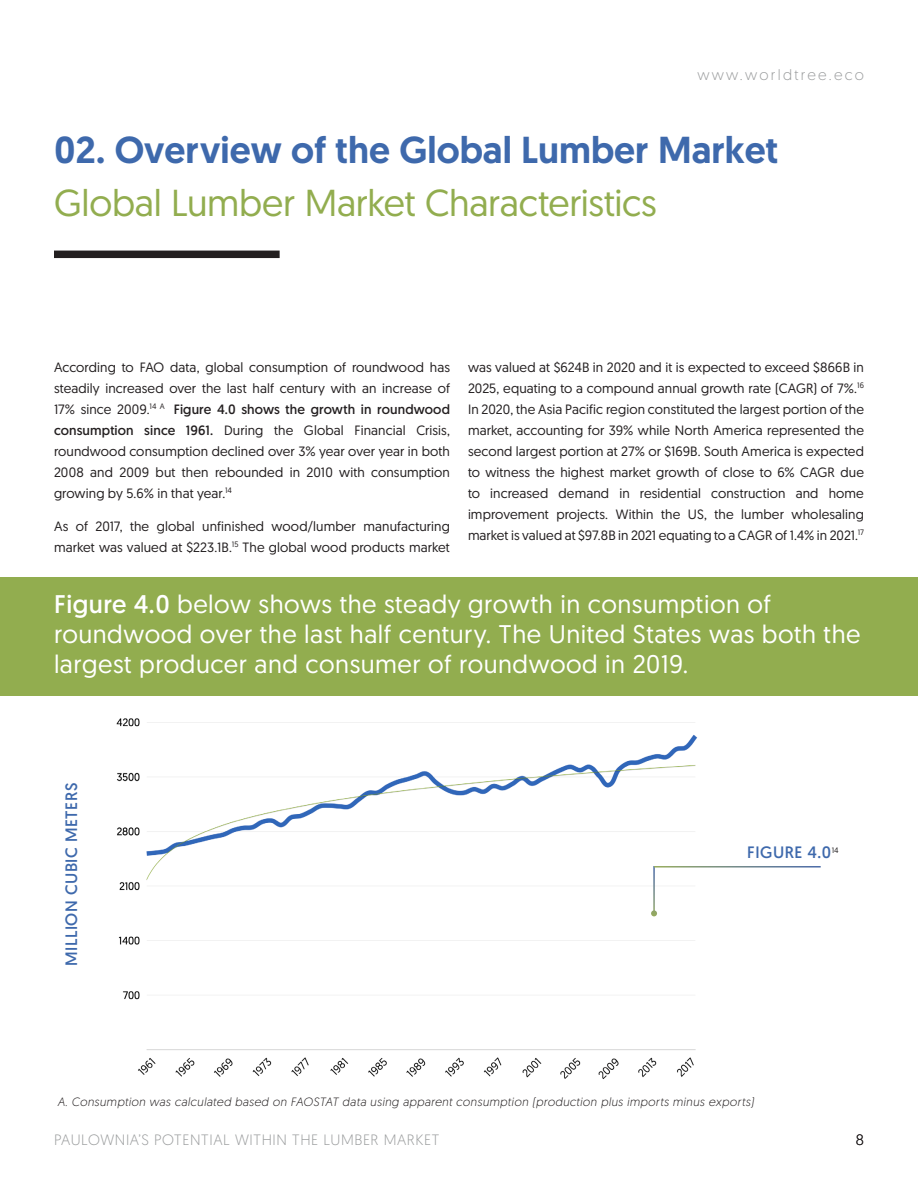
<style>
.page{position:relative;width:918px;height:1188px;background:#fff}
.page>*{position:absolute;margin:0;border:0;box-sizing:border-box;transform-origin:0 0}
.Paragraph_Style_1{font:500 37.5px "Geomanist";color:#3e69ac}
.Headline_27_25_Left{font:37.5px "Geomanist";letter-spacing:-.005em;color:#92ad4f}
.body-copy-2{font:25.5px/30px "Geomanist";letter-spacing:.02em;color:#fff}
.lmwp-sub-sub-heading{font:16.5px "Geomanist";letter-spacing:.03em;color:#3e69ac}
.t1{font:300 15px "Geomanist";letter-spacing:.04em;color:#9b9d9e}
.t2{font:300 15px "Geomanist";letter-spacing:.15em;color:#9b9d9e}
.t3{font:300 15px "Geomanist";color:#231f20}
.body-copy-1{font:13.5px/21px "Geomanist";letter-spacing:.01em;color:#231f20;text-align:justify}
.lmwp-sub-sub-heading-2{font:italic 300 12px "Geomanist";letter-spacing:.03em;color:#231f20}
.s1{font-style:inherit}
</style>
<div class="page">
<img style="left:116px;top:718px;width:582px;height:361px">
<div style="left:54px;top:251px;width:226px;height:7px;background:#231f20"></div>
<div style="left:0;top:577px;width:918px;height:119px;background:#92ad4f"></div>
<hr style="left:653px;top:866px;width:2px;height:47px;background:#fff">
<svg style="left:651px;top:910px;width:6px;height:6px"></svg>
<hr style="left:654px;top:866px;width:167px;height:2px;background:#fff">
<p class="t2" style="left:697px;top:65px;width:168px">www.worldtree.eco</p>
<p class="Paragraph_Style_1" style="left:54px;top:125px;width:726px">02. Overview of the Global Lumber Market</p>
<p class="Headline_27_25_Left" style="left:54px;top:179px;width:604px">Global Lumber Market Characteristics</p>
<p class="body-copy-1" style="left:54px;top:356px;width:398px">According to FAO data, global consumption of roundwood has steadily increased over the last half century with an increase of 17% since 2009.<sup>14</sup> <sup>A</sup> <span class="s1">Figure 4.0 shows the growth in roundwood consumption since 1961.</span> During the Global Financial Crisis, roundwood consumption declined over 3% year over year in both 2008 and 2009 but then rebounded in 2010 with consumption growing by 5.6% in that year.<sup>14</sup></p>
<p class="body-copy-1" style="left:54px;top:515px;width:398px">As of 2017, the global unfinished wood/lumber manufacturing market was valued at $223.1B.<sup>15</sup> The global wood products market</p>
<p class="body-copy-1" style="left:468px;top:356px;width:398px">was valued at $624B in 2020 and it is expected to exceed $866B in 2025, equating to a compound annual growth rate (CAGR) of 7%.<sup>16<br></sup>In 2020, the Asia Pacific region constituted the largest portion of the market, accounting for 39% while North America represented the second largest portion at 27% or $169B. South America is expected to witness the highest market growth of close to 6% CAGR due to increased demand in residential construction and home improvement projects. Within the US, the lumber wholesaling market is valued at $97.8B in 2021 equating to a CAGR of 1.4% in 2021.<sup>17</sup></p>
<p class="body-copy-2" style="left:54px;top:588px;width:808px"><span class="s1">Figure 4.0</span> below shows the steady growth in consumption of roundwood over the last half century. The United States was both the largest producer and consumer of roundwood in 2019.</p>
<p class="lmwp-sub-sub-heading" style="left:61px;top:966px;width:185px;rotate:-90deg">MILLION CUBIC METERS</p>
<p class="lmwp-sub-sub-heading" style="left:747px;top:841px;width:93px">FIGURE 4.0<sup>14</sup></p>
<p class="lmwp-sub-sub-heading-2" style="left:57px;top:1094px;width:698px">A. Consumption was calculated based on FAOSTAT data using apparent consumption (production plus imports minus exports)</p>
<p class="t1" style="left:54px;top:1130px;width:387px">PAULOWNIA’S POTENTIAL WITHIN THE LUMBER MARKET</p>
<p class="t3" style="left:856px;top:1130px;width:10px">8</p>
</div>
